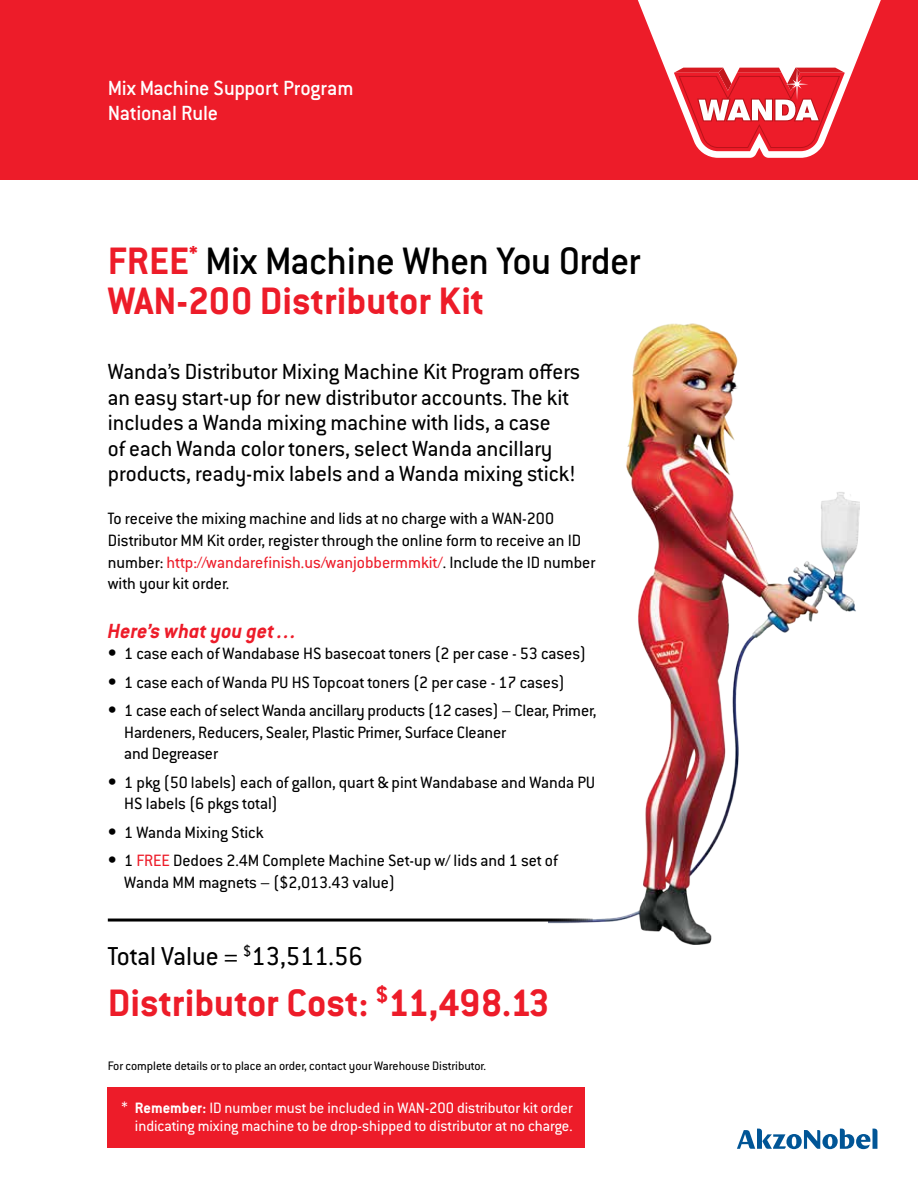
<style>
.page{position:relative;width:918px;height:1188px;background:#fff}
.page>*{position:absolute;margin:0;border:0;box-sizing:border-box;transform-origin:0 0}
.t1{font:700 42px/40.5px "Conduit ITC Std";color:#ed1c29}
.t2{font:28.5px "Conduit ITC Std";color:#000}
.t3{font:24px/25.5px "Conduit ITC Std";color:#000}
.t4{font:500 22.5px/25.5px "Conduit ITC Std";letter-spacing:-.015em;color:#fff}
.t5{font:italic 700 22.5px "Conduit ITC Std";color:#ed1c29}
.t6{font:18px/21.6px "Conduit ITC Std";color:#000}
.t7{font:16.5px/18px "Conduit ITC Std";color:#fff;text-align:right}
.t8{font:13.5px "Conduit ITC Std";color:#000}
.s1{font-weight:500;color:#000}
.s2{color:#ed1c29}
.s3{font-family:"Helvetica Neue LT Std";font-weight:300;font-stretch:condensed}
.s4{font-weight:700}
</style>
<div class="page">
<div style="left:0;top:0;width:918px;height:180px;background:#ed1c29"></div>
<svg style="left:638px;top:0;width:243px;height:158px;fill:#fff"></svg>
<svg style="left:674px;top:68px;width:171px;height:83px"></svg>
<svg style="left:737px;top:1129px;width:140px;height:20px"></svg>
<img style="left:549px;top:323px;width:310px;height:621px">
<hr style="left:108px;top:919px;width:485px;height:3px;background:#000">
<div style="left:108px;top:1087px;width:477px;height:60px;background:#ed1c29"></div>
<p class="t4" style="left:108px;top:74px;width:247px">Mix Machine Support Program<br>National Rule</p>
<h1 class="t1" style="left:108px;top:239px;width:535px">FREE<sup>*</sup> <span class="s1">Mix Machine When You Order<br></span>WAN-200 Distributor Kit</h1>
<p class="t3" style="left:108px;top:358px;width:474px">Wanda’s Distributor Mixing Machine Kit Program offers an easy start-up for new distributor accounts. The kit includes a Wanda mixing machine with lids, a case<br>of each Wanda color toners, select Wanda ancillary products, ready-mix labels and a Wanda mixing stick!</p>
<p class="t6" style="left:108px;top:508px;width:489px">To receive the mixing machine and lids at no charge with a WAN-200<br>Distributor MM Kit order, register through the online form to receive an ID number: <span class="s2">http://wandarefinish.us/wanjobbermmkit/</span>. Include the ID number with your kit order.</p>
<p class="t5" style="left:108px;top:617px;width:191px">Here’s what you get…</p>
<p class="t6" style="left:108px;top:643px;width:480px"><span class="s3">•</span> 1 case each of Wandabase HS basecoat toners (2 per case - 53 cases)</p>
<p class="t6" style="left:108px;top:671px;width:459px"><span class="s3">•</span> 1 case each of Wanda PU HS Topcoat toners (2 per case - 17 cases)</p>
<p class="t6" style="left:124px;top:699px;width:474px;text-indent:-17px"><span class="s3">•</span> 1 case each of select Wanda ancillary products (12 cases) – Clear, Primer,<br>Hardeners, Reducers, Sealer, Plastic Primer, Surface Cleaner<br>and Degreaser</p>
<p class="t6" style="left:124px;top:771px;width:473px;text-indent:-17px"><span class="s3">•</span> 1 pkg (50 labels) each of gallon, quart &amp; pint Wandabase and Wanda PU<br>HS labels (6 pkgs total)</p>
<p class="t6" style="left:108px;top:821px;width:157px"><span class="s3">•</span> 1 Wanda Mixing Stick</p>
<p class="t6" style="left:124px;top:849px;width:435px;text-indent:-17px"><span class="s3">•</span> 1 <span class="s2">FREE</span> Dedoes 2.4M Complete Machine Set-up w/ lids and 1 set of<br>Wanda MM magnets – ($2,013.43 value)</p>
<h2 class="t2" style="left:108px;top:939px;width:256px">Total Value = <sup>$</sup>13,511.56</h2>
<h1 class="t1" style="left:108px;top:981px;width:444px">Distributor Cost: <sup>$</sup>11,498.13</h1>
<p class="t8" style="left:108px;top:1057px;width:380px">For complete details or to place an order, contact your Warehouse Distributor.</p>
<p class="t7" style="left:121px;top:1098px;width:453px">* <span class="s4">Remember:</span> ID number must be included in WAN-200 distributor kit order indicating mixing machine to be drop-shipped to distributor at no charge.</p>
</div>
